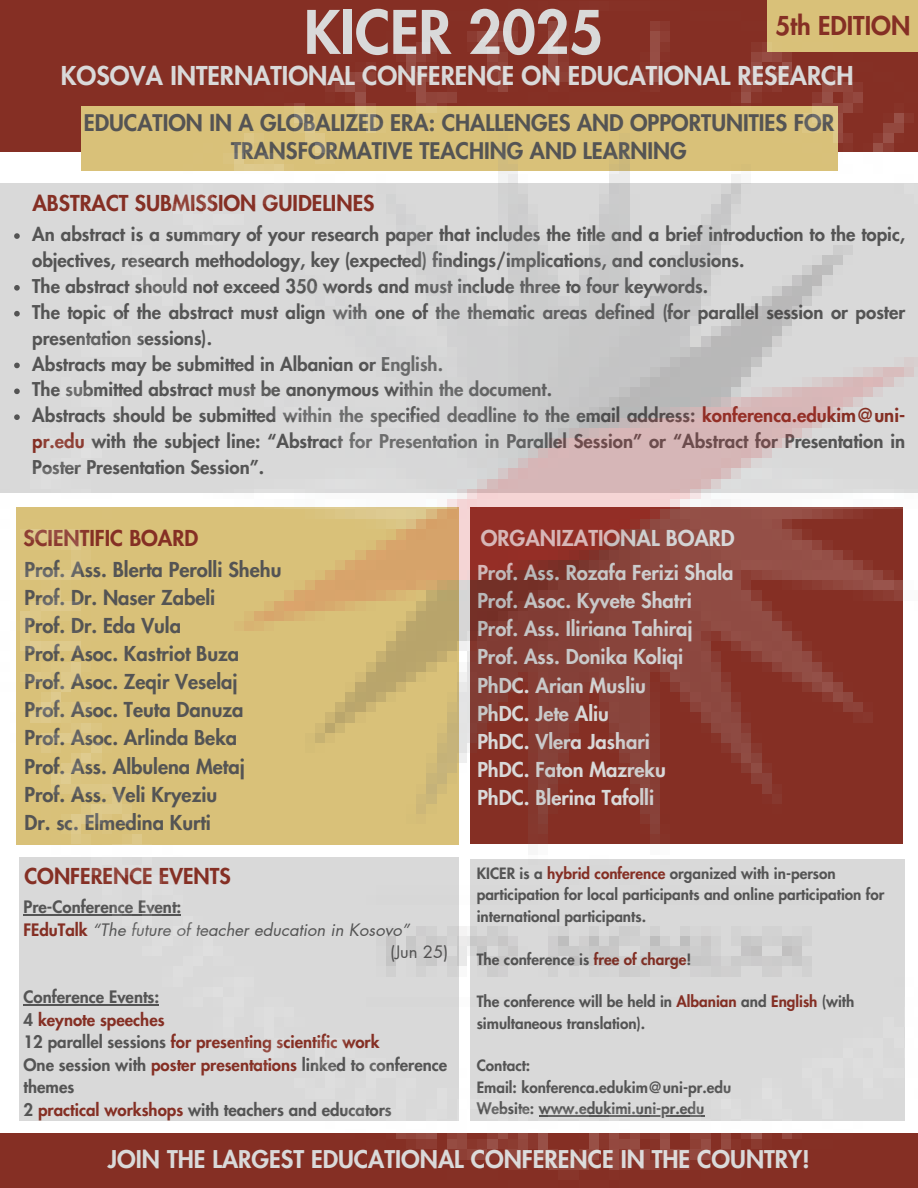
<style>
.page{position:relative;width:918px;height:1188px;background:#fff}
.page>*{position:absolute;margin:0;border:0;box-sizing:border-box;transform-origin:0 0}
.t1{font:800 58.35px "Futura LT Pro";color:#d9d9d9}
.t2{font:800 25.35px "Futura LT Pro";color:#d9d9d9}
.t3{font:800 25.35px "Futura LT Pro";color:#852f24}
.t4{font:800 23.85px "Futura LT Pro";color:#d9d9d9}
.t5{font:800 22.35px/28.2px "Futura LT Pro";color:#545454;text-align:center}
.t6{font:800 21.45px "Futura LT Pro";color:#852f24}
.t7{font:800 21.45px "Futura LT Pro";color:#d9d9d9}
.t8{font:800 20.1px/28.2px "Futura LT Pro";color:#545454}
.t9{font:800 20.1px/28.2px "Futura LT Pro";color:#d9d9d9}
.t10{font:800 18.6px/25.8px "Futura LT Pro";color:#545454}
.t11{font:800 16.8px/22.5px "Futura LT Pro";color:#545454}
.t12{font:800 16.8px "Futura LT Pro";color:#852f24}
.t13{font:italic 16.8px "Futura LT Pro";color:#545454}
.t14{font:16.8px "Futura LT Pro";color:#545454}
.t15{font:800 15.3px/21.3px "Futura LT Pro";color:#545454}
.s1{color:#852f24}
.s2{font-weight:800;font-style:normal;color:#852f24}
.s3{color:#545454}
</style>
<div class="page">
<img style="left:0;top:1px;width:918px;height:1187px">
<h2 class="t1" style="left:304px;top:6px;width:301px">KICER 2025</h2>
<h1 class="t3" style="left:775px;top:14px;width:136px">5th EDITION</h1>
<p class="t2" style="left:61px;top:65px;width:794px">KOSOVA INTERNATIONAL CONFERENCE ON EDUCATIONAL RESEARCH</p>
<h3 class="t5" style="left:84px;top:110px;width:752px">EDUCATION IN A GLOBALIZED ERA: CHALLENGES AND OPPORTUNITIES FOR<br>TRANSFORMATIVE TEACHING AND LEARNING</h3>
<p class="t6" style="left:32px;top:193px;width:344px">ABSTRACT SUBMISSION GUIDELINES</p>
<h4 class="t10" style="left:32px;top:222px;width:874px">An abstract is a summary of your research paper that includes the title and a brief introduction to the topic, objectives, research methodology, key (expected) findings/implications, and conclusions.</h4>
<h4 class="t10" style="left:32px;top:274px;width:677px">The abstract should not exceed 350 words and must include three to four keywords.</h4>
<p class="t10" style="left:32px;top:300px;width:874px">The topic of the abstract must align with one of the thematic areas defined (for parallel session or poster presentation sessions).</p>
<p class="t10" style="left:32px;top:352px;width:412px">Abstracts may be submitted in Albanian or English.</p>
<p class="t10" style="left:32px;top:377px;width:521px">The submitted abstract must be anonymous within the document.</p>
<p class="t10" style="left:32px;top:403px;width:874px;text-align:justify">Abstracts should be submitted within the specified deadline to the email address: <span class="s1">konferenca.edukim@uni&shy;pr.edu</span> with the subject line: “Abstract for Presentation in Parallel Session” or “Abstract for Presentation in Poster Presentation Session”.</p>
<p class="t6" style="left:24px;top:528px;width:176px">SCIENTIFIC BOARD</p>
<h5 class="t8" style="left:24px;top:556px;width:259px">Prof. Ass. Blerta Perolli Shehu<br>Prof. Dr. Naser Zabeli<br>Prof. Dr. Eda Vula<br>Prof. Asoc. Kastriot Buza<br>Prof. Asoc. Zeqir Veselaj<br>Prof. Asoc. Teuta Danuza<br>Prof. Asoc. Arlinda Beka<br>Prof. Ass. Albulena Metaj<br>Prof. Ass. Veli Kryeziu<br>Dr. sc. Elmedina Kurti</h5>
<p class="t6" style="left:24px;top:866px;width:208px">CONFERENCE EVENTS</p>
<p class="t11" style="left:24px;top:896px;width:159px">Pre-Conference Event:</p>
<p class="t13" style="left:24px;top:922px;width:388px"><span class="s2">FEduTalk</span> “The future of teacher education in Kosovo”</p>
<p class="t14" style="left:390px;top:944px;width:60px">(Jun 25)</p>
<p class="t11" style="left:24px;top:986px;width:137px">Conference Events:</p>
<p class="t12" style="left:24px;top:1012px;width:143px"><span class="s3">4</span> keynote speeches</p>
<p class="t12" style="left:24px;top:1034px;width:358px"><span class="s3">12 parallel sessions</span> for presenting scientific work</p>
<p class="t11" style="left:24px;top:1054px;width:425px">One session with <span class="s1">poster presentations</span> linked to conference themes</p>
<h2 class="t11" style="left:24px;top:1099px;width:370px">2 <span class="s1">practical workshops</span> with teachers and educators</h2>
<h4 class="t7" style="left:481px;top:528px;width:255px">ORGANIZATIONAL BOARD</h4>
<h4 class="t9" style="left:477px;top:559px;width:258px">Prof. Ass. Rozafa Ferizi Shala<br>Prof. Asoc. Kyvete Shatri<br>Prof. Ass. Iliriana Tahiraj<br>Prof. Ass. Donika Koliqi<br>PhDC. Arian Musliu<br>PhDC. Jete Aliu<br>PhDC. Vlera Jashari<br>PhDC. Faton Mazreku<br>PhDC. Blerina Tafolli</h4>
<h4 class="t15" style="left:477px;top:863px;width:409px">KICER is a <span class="s1">hybrid conference</span> organized with in-person participation for local participants and online participation for international participants.</h4>
<p class="t15" style="left:477px;top:949px;width:216px">The conference is <span class="s1">free of charge</span>!</p>
<p class="t15" style="left:477px;top:992px;width:379px">The conference will be held in <span class="s1">Albanian</span> and <span class="s1">English</span> (with simultaneous translation).</p>
<p class="t15" style="left:477px;top:1056px;width:55px">Contact:</p>
<p class="t15" style="left:477px;top:1077px;width:256px">Email: konferenca.edukim@uni-pr.edu</p>
<p class="t15" style="left:477px;top:1099px;width:229px">Website: www.edukimi.uni-pr.edu</p>
<h5 class="t4" style="left:108px;top:1148px;width:704px">JOIN THE LARGEST EDUCATIONAL CONFERENCE IN THE COUNTRY!</h5>
</div>
